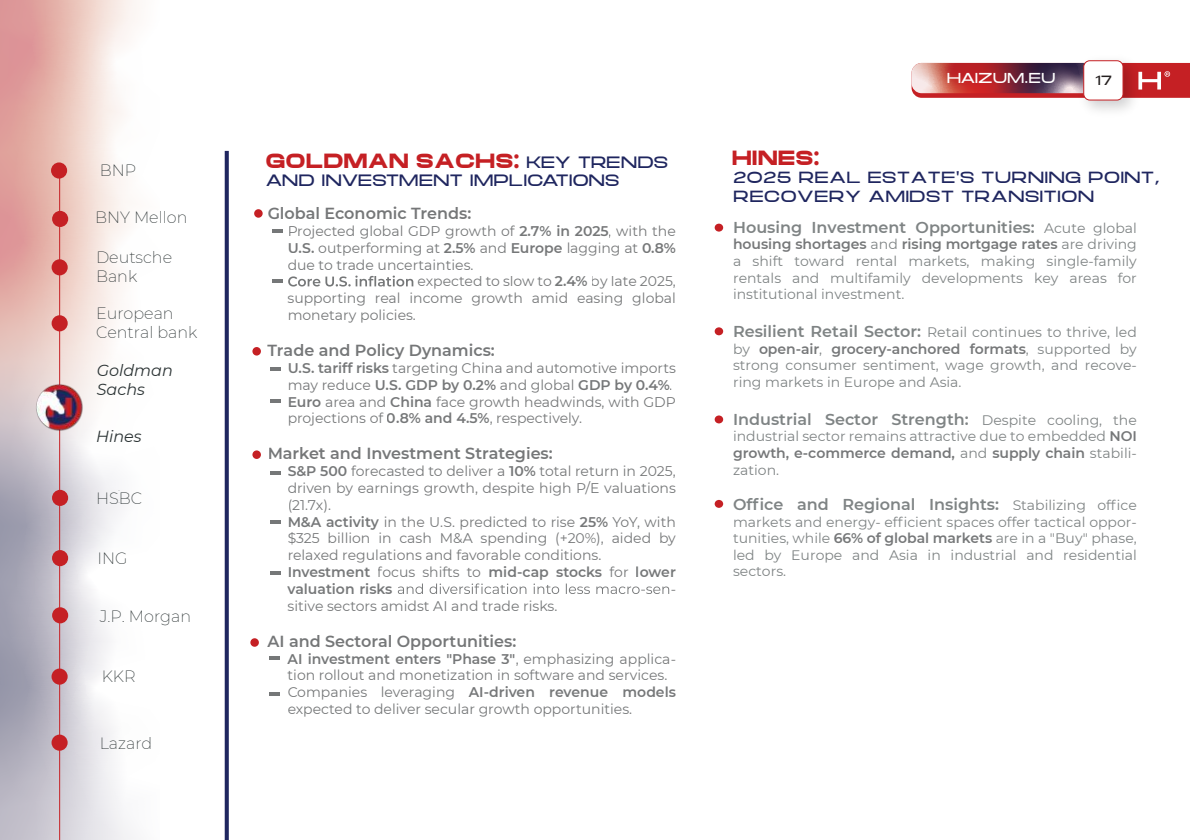
<style>
.page{position:relative;width:1191px;height:840px;background:#fff}
.page>*{position:absolute;margin:0;border:0;box-sizing:border-box;transform-origin:0 0}
.t1{font:700 20px "Mortend";color:#c52024}
.t2{font:600 16px "Montserrat";color:#1c1f21}
.t3{font:200 16px/19.2px "Montserrat";color:#2c3435}
.t4{font:300 16px "Mortend";letter-spacing:-.02em;color:#1f265f}
.t5{font:italic 16px/19.2px "Montserrat";color:#2c3435}
.t6{font:600 15.8px "Montserrat";color:#2c3435}
.t7{font:300 15.8px/18.8px "Mortend";color:#1f265f}
.t8{font:14px/16.8px "Montserrat";color:#1d2022}
.t9{font:600 14px "Montserrat";letter-spacing:-.005em;color:#1d2022}
.t10{font:300 14px "Mortend";color:#fff}
.t11{font:13.8px/16.6px "Montserrat";color:#2c3435;text-align:justify}
.t12{font:300 13px "Mortend";color:#241f1f}
.s1{font-weight:300;font-size:16px;color:#1f265f}
.s2{font-weight:600}
.s3{font-weight:400;font-size:13.8px}
.s4{font-weight:400;font-size:13.8px;color:#2c3435}
.s5{font-weight:600;font-size:15.8px}
.s6{font-weight:600;font-size:14px;color:#1d2022}
</style>
<div class="page">
<svg style="left:911px;top:63px;width:279px;height:35px;background:#ac434a"></svg>
<img style="left:1071px;top:60px;width:75px;height:51px">
<div style="left:1083px;top:61px;width:40px;height:39px;background:#fff;border-radius:6px"></div>
<div style="left:1083px;top:60px;width:40px;height:40px;border:1px solid #c52024;border-radius:6px"></div>
<svg style="left:398px;top:583px;width:271px;height:10px"></svg>
<div style="left:254px;top:209px;width:9px;height:8px;background:#c52024;border-radius:50%"></div>
<svg style="left:272px;top:230px;width:11px;height:3px"></svg>
<svg style="left:272px;top:275px;width:141px;height:11px"></svg>
<div style="left:252px;top:347px;width:9px;height:8px;background:#c52024;border-radius:50%"></div>
<svg style="left:271px;top:367px;width:10px;height:3px"></svg>
<svg style="left:271px;top:399px;width:10px;height:3px"></svg>
<div style="left:252px;top:450px;width:9px;height:8px;background:#c52024;border-radius:50%"></div>
<svg style="left:271px;top:471px;width:10px;height:3px"></svg>
<svg style="left:271px;top:520px;width:10px;height:3px"></svg>
<svg style="left:269px;top:656px;width:11px;height:2px"></svg>
<svg style="left:269px;top:692px;width:11px;height:3px"></svg>
<svg style="left:271px;top:571px;width:10px;height:3px"></svg>
<div style="left:714px;top:223px;width:9px;height:8px;background:#c52024;border-radius:50%"></div>
<div style="left:714px;top:327px;width:9px;height:8px;background:#c52024;border-radius:50%"></div>
<div style="left:714px;top:415px;width:9px;height:8px;background:#c52024;border-radius:50%"></div>
<svg style="left:714px;top:499px;width:9px;height:8px"></svg>
<svg style="left:0;top:0;width:137px;height:839px"></svg>
<svg style="left:225px;top:151px;width:4px;height:688px;background:#293066"></svg>
<hr style="left:59px;top:175px;width:1px;height:664px;background:#c52024">
<div style="left:52px;top:259px;width:16px;height:16px;background:#c52024;border-radius:50%"></div>
<div style="left:52px;top:315px;width:16px;height:16px;background:#c52024;border-radius:50%"></div>
<div style="left:52px;top:489px;width:16px;height:16px;background:#c52024;border-radius:50%"></div>
<div style="left:52px;top:549px;width:16px;height:17px;background:#c52024;border-radius:50%"></div>
<div style="left:52px;top:607px;width:16px;height:16px;background:#c52024;border-radius:50%"></div>
<div style="left:52px;top:668px;width:16px;height:16px;background:#c52024;border-radius:50%"></div>
<img style="left:34px;top:382px;width:50px;height:49px">
<div style="left:52px;top:734px;width:16px;height:16px;background:#c52024;border-radius:50%"></div>
<div style="left:52px;top:211px;width:16px;height:16px;background:#c52024;border-radius:50%"></div>
<div style="left:51px;top:162px;width:16px;height:16px;background:#c52024;border-radius:50%"></div>
<div style="left:250px;top:638px;width:9px;height:8px;background:#c52024;border-radius:50%"></div>
<p class="t3" style="left:100px;top:160px;width:38px">BNP</p>
<p class="t3" style="left:95px;top:207px;width:94px">BNY Mellon</p>
<p class="t3" style="left:96px;top:247px;width:78px">Deutsche<br>Bank</p>
<p class="t3" style="left:96px;top:303px;width:103px">European<br>Central bank</p>
<p class="t5" style="left:97px;top:360px;width:78px">Goldman<br>Sachs</p>
<p class="t5" style="left:96px;top:425px;width:47px">Hines</p>
<p class="t3" style="left:96px;top:488px;width:48px">HSBC</p>
<p class="t3" style="left:98px;top:547px;width:32px">ING</p>
<p class="t3" style="left:100px;top:605px;width:93px">J.P. Morgan</p>
<p class="t3" style="left:102px;top:665px;width:35px">KKR</p>
<p class="t3" style="left:100px;top:733px;width:54px">Lazard</p>
<h1 class="t1" style="left:265px;top:146px;width:404px">GOLDMAN SACHS: <span class="s1">KEY TRENDS</span></h1>
<p class="t4" style="left:265px;top:168px;width:356px">AND INVESTMENT IMPLICATIONS</p>
<p class="t2" style="left:267px;top:202px;width:205px">Global Economic Trends:</p>
<p class="t8" style="left:287px;top:222px;width:390px">Projected global GDP growth of <span class="s2">2.7% in 2025</span>, with the</p>
<p class="t8" style="left:287px;top:239px;width:390px"><span class="s2">U.S.</span> outperforming at <span class="s2">2.5%</span> and <span class="s2">Europe</span> lagging at <span class="s2">0.8%</span></p>
<p class="t8" style="left:287px;top:255px;width:187px">due to trade uncertainties.</p>
<p class="t8" style="left:417px;top:272px;width:260px">expected to slow to <span class="s2">2.4%</span> by late 2025,</p>
<p class="t8" style="left:287px;top:289px;width:390px">supporting real income growth amid easing global</p>
<p class="t8" style="left:287px;top:306px;width:130px">monetary policies.</p>
<p class="t2" style="left:267px;top:339px;width:229px">Trade and Policy Dynamics:</p>
<p class="t8" style="left:287px;top:359px;width:390px"><span class="s2">U.S. tariff risks</span> targeting China and automotive imports may reduce <span class="s2">U.S. GDP by 0.2%</span> and global <span class="s2">GDP by 0.4%</span>.<br><span class="s2">Euro</span> area and <span class="s2">China</span> face growth headwinds, with GDP projections of <span class="s2">0.8% and 4.5%</span>, respectively.</p>
<p class="t2" style="left:267px;top:442px;width:287px">Market and Investment Strategies:</p>
<p class="t8" style="left:287px;top:462px;width:390px"><span class="s2">S&amp;P 500</span> forecasted to deliver a <span class="s2">10%</span> total return in 2025, driven by earnings growth, despite high P/E valuations (21.7x).<br><span class="s2">M&amp;A activity</span> in the U.S. predicted to rise <span class="s2">25%</span> YoY, with $325 billion in cash M&amp;A spending (+20%), aided by relaxed regulations and favorable conditions.<br><span class="s2">Investment</span> focus shifts to <span class="s2">mid-cap stocks</span> for <span class="s2">lower valuation risks</span></p>
<p class="t8" style="left:670px;top:579px;width:7px">-</p>
<p class="t8" style="left:287px;top:596px;width:271px">sitive sectors amidst AI and trade risks.</p>
<p class="t2" style="left:267px;top:629px;width:250px">AI and Sectoral Opportunities:</p>
<p class="t8" style="left:287px;top:649px;width:390px"><span class="s2">AI investment enters "Phase 3"</span>, emphasizing applica&shy;tion rollout and monetization in software and services.<br>Companies leveraging <span class="s2">AI-driven revenue models </span>expected to deliver secular growth opportunities.</p>
<p class="t10" style="left:946px;top:67px;width:110px">HAIZUM.EU</p>
<p class="t12" style="left:1095px;top:70px;width:19px">17</p>
<h1 class="t1" style="left:732px;top:142px;width:90px">HINES:</h1>
<p class="t7" style="left:733px;top:169px;width:428px">2025 REAL ESTATE'S TURNING POINT,<br>RECOVERY AMIDST TRANSITION</p>
<p class="t6" style="left:733px;top:216px;width:405px">Housing Investment Opportunities: <span class="s3">Acute global</span></p>
<p class="t9" style="left:733px;top:234px;width:405px">housing shortages <span class="s4">and</span> rising mortgage rates <span class="s4">are driving</span></p>
<p class="t11" style="left:733px;top:252px;width:405px">a shift toward rental markets, making single-family rentals and multifamily developments key areas for institutional investment.</p>
<p class="t11" style="left:733px;top:323px;width:405px"><span class="s5">Resilient Retail Sector:</span> Retail continues to thrive, led</p>
<p class="t9" style="left:733px;top:338px;width:405px"><span class="s4">by</span> open-air<span class="s4">,</span> grocery-anchored formats<span class="s4">, supported by</span></p>
<p class="t11" style="left:733px;top:356px;width:405px">strong consumer sentiment, wage growth, and recove&shy;ring markets in Europe and Asia.</p>
<p class="t6" style="left:733px;top:407px;width:405px">Industrial Sector Strength: <span class="s3">Despite cooling, the</span></p>
<p class="t11" style="left:733px;top:427px;width:405px">industrial sector remains attractive due to embedded <span class="s6">NOI</span></p>
<p class="t9" style="left:733px;top:443px;width:405px">growth, e-commerce demand, <span class="s4">and</span> supply chain <span class="s4">stabili-</span></p>
<p class="t11" style="left:733px;top:460px;width:48px">zation.</p>
<p class="t6" style="left:733px;top:493px;width:405px">Office and Regional Insights: <span class="s3">Stabilizing office</span></p>
<p class="t11" style="left:733px;top:512px;width:405px">markets and energy- efficient spaces offer tactical oppor&shy;tunities, while <span class="s6">66% of global markets</span> are in a "Buy" phase, led by Europe and Asia in industrial and residential sectors.</p>
</div>
